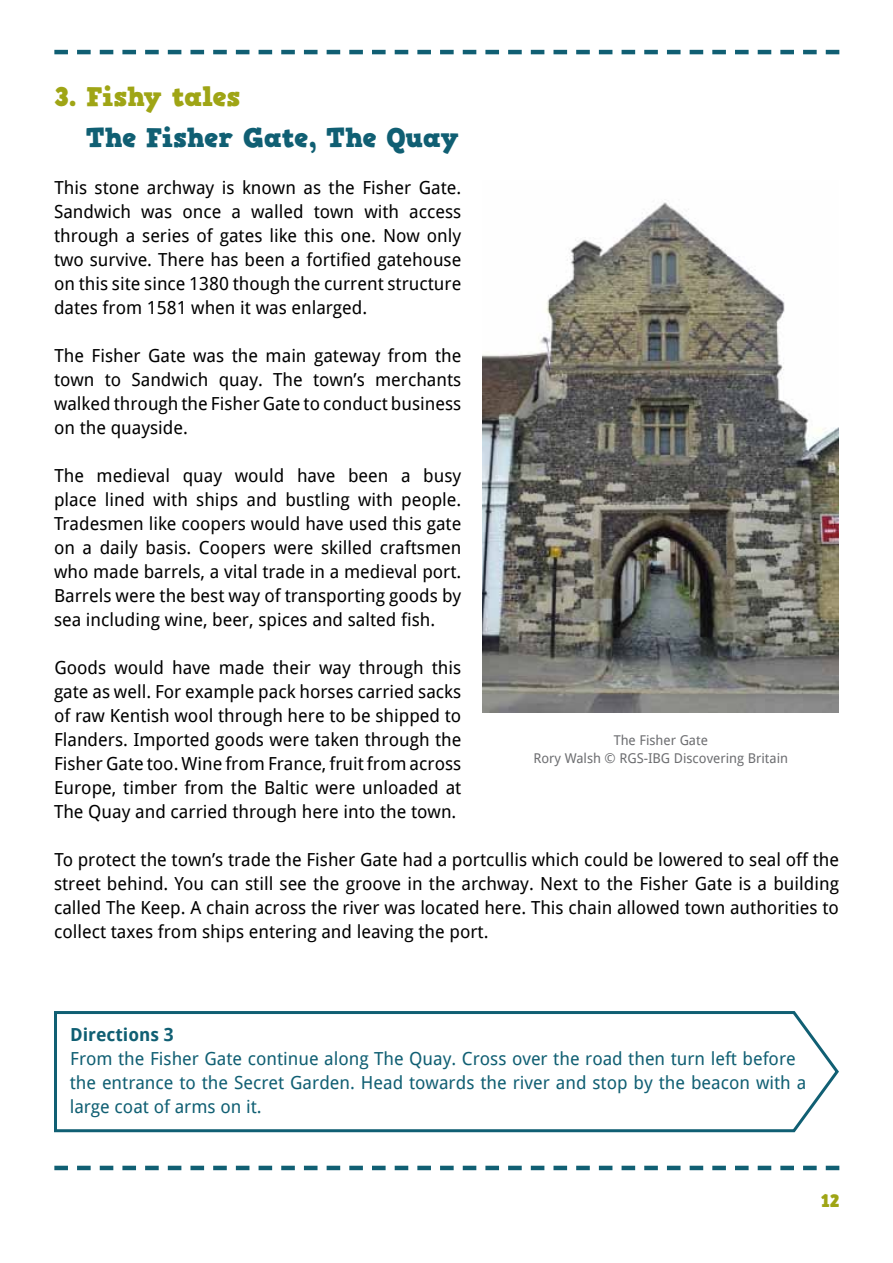
<style>
.page{position:relative;width:893px;height:1263px;background:#fff}
.page>*{position:absolute;margin:0;border:0;box-sizing:border-box;transform-origin:0 0}
.t1{font:27px "HVD Comic Serif Pro";color:#105f73}
.t2{font:27px "HVD Comic Serif Pro";letter-spacing:-.01em;color:#9fa515}
.t3{font:18px/24px "Droid Sans";color:#000;text-align:justify}
.t4{font:18px/24px "Droid Sans";color:#105f73}
.t5{font:700 18px "Droid Sans";color:#105f73}
.t6{font:18px "HVD Comic Serif Pro";color:#9fa515}
.t7{font:13.5px/18px "Droid Sans";color:#6d6e71;text-align:center}
</style>
<div class="page">
<svg style="left:54px;top:50px;width:785px;height:4px"></svg>
<svg style="left:54px;top:1166px;width:785px;height:4px"></svg>
<img style="left:483px;top:202px;width:356px;height:510px">
<svg style="left:54px;top:1011px;width:785px;height:122px"></svg>
<h1 class="t2" style="left:54px;top:76px;width:188px">3. Fishy tales</h1>
<h1 class="t1" style="left:86px;top:117px;width:375px">The Fisher Gate, The Quay</h1>
<p class="t3" style="left:54px;top:176px;width:409px">This stone archway is known as the Fisher Gate.<br>Sandwich was once a walled town with access through a series of gates like this one. Now only two survive. There has been a fortified gatehouse on this site since 1380 though the current structure dates from 1581 when it was enlarged.</p>
<p class="t3" style="left:54px;top:344px;width:409px">The Fisher Gate was the main gateway from the town to Sandwich quay. The town’s merchants walked through the Fisher Gate to conduct business on the quayside.</p>
<p class="t3" style="left:54px;top:464px;width:409px">The medieval quay would have been a busy place lined with ships and bustling with people.<br>Tradesmen like coopers would have used this gate on a daily basis. Coopers were skilled craftsmen who made barrels, a vital trade in a medieval port.<br>Barrels were the best way of transporting goods by sea including wine, beer, spices and salted fish.</p>
<p class="t3" style="left:54px;top:656px;width:409px">Goods would have made their way through this gate as well. For example pack horses carried sacks of raw Kentish wool through here to be shipped to Flanders. Imported goods were taken through the Fisher Gate too. Wine from France, fruit from across Europe, timber from the Baltic were unloaded at The Quay and carried through here into the town.</p>
<p class="t3" style="left:54px;top:848px;width:786px">To protect the town’s trade the Fisher Gate had a portcullis which could be lowered to seal off the street behind. You can still see the groove in the archway. Next to the Fisher Gate is a building called The Keep. A chain across the river was located here. This chain allowed town authorities to collect taxes from ships entering and leaving the port.</p>
<p class="t7" style="left:533px;top:731px;width:256px">The Fisher Gate<br>Rory Walsh © RGS-IBG Discovering Britain</p>
<p class="t5" style="left:70px;top:1024px;width:105px">Directions 3</p>
<p class="t4" style="left:70px;top:1046px;width:738px">From the Fisher Gate continue along The Quay. Cross over the road then turn left before the entrance to the Secret Garden. Head towards the river and stop by the beacon with a large coat of arms on it.</p>
<p class="t6" style="left:821px;top:1187px;width:20px">12</p>
</div>
